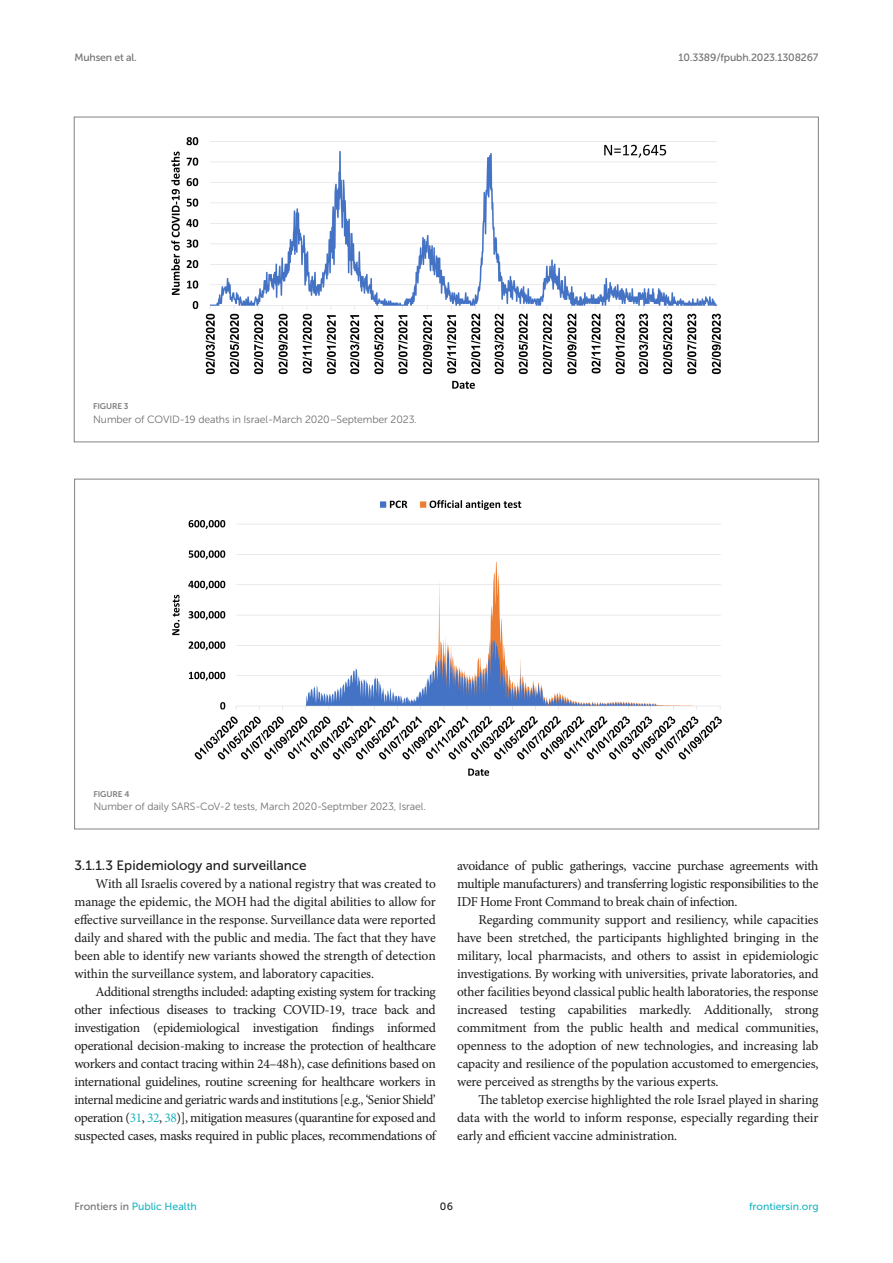
<style>
.page{position:relative;width:893px;height:1263px;background:#fff}
.page>*{position:absolute;margin:0;border:0;box-sizing:border-box;transform-origin:0 0}
.TEXT{font:13.5px/18px "Minion Pro";letter-spacing:-.02em;color:#1b1c1b;text-align:justify}
.TEXT_FLUSH{font:13.5px/18px "Minion Pro";letter-spacing:-.005em;color:#1b1c1b;text-align:justify}
.HEAD_4{font:13.5px "Museo Sans 500";color:#1b1c1b}
.FIG_LEG{font:10.5px "Museo Sans 300";letter-spacing:-.01em;color:#706f70}
.t1{font:10.5px "Museo Sans 500";color:#1db5c3}
.t2{font:10.5px "Museo Sans 500";letter-spacing:-.015em;color:#706f70}
.t3{font:10.5px "Museo Sans 500";color:#1b1c1b}
.FIG_HD{font:8.25px "Museo Sans 700";letter-spacing:-.01em;color:#7e7f7f}
.s1{color:#1db5c3}
.s2{color:#706f70}
</style>
<div class="page">
<img style="left:172px;top:500px;width:550px;height:276px">
<img style="left:171px;top:137px;width:550px;height:252px">
<p class="t2" style="left:74px;top:51px;width:64px">Muhsen et al.</p>
<p class="t2" style="left:679px;top:51px;width:141px">10.3389/fpubh.2023.1308267</p>
<p class="FIG_HD" style="left:93px;top:402px;width:37px">FIGURE 3</p>
<p class="FIG_LEG" style="left:93px;top:414px;width:325px">Number of COVID-19 deaths in Israel-March 2020–September 2023.</p>
<p class="FIG_HD" style="left:94px;top:789px;width:37px">FIGURE 4</p>
<p class="FIG_LEG" style="left:94px;top:801px;width:334px">Number of daily SARS-CoV-2 tests, March 2020-Septmber 2023, Israel.</p>
<p class="HEAD_4" style="left:74px;top:858px;width:234px">3.1.1.3 Epidemiology and surveillance</p>
<p class="TEXT_FLUSH" style="left:74px;top:875px;width:363px;text-indent:21px">With all Israelis covered by a national registry that was created to manage the epidemic, the MOH had the digital abilities to allow for effective surveillance in the response. Surveillance data were reported daily and shared with the public and media. The fact that they have been able to identify new variants showed the strength of detection within the surveillance system, and laboratory capacities.</p>
<p class="TEXT" style="left:74px;top:983px;width:363px;text-indent:21px">Additional strengths included: adapting existing system for tracking other infectious diseases to tracking COVID-19, trace back and investigation (epidemiological investigation findings informed operational decision-making to increase the protection of healthcare workers and contact tracing within 24–48h), case definitions based on international guidelines, routine screening for healthcare workers in internal medicine and geriatric wards and institutions [e.g., ‘Senior Shield’ operation (<span class="s1">31</span>, <span class="s1">32</span>, <span class="s1">38</span>)], mitigation measures (quarantine for exposed and suspected cases, masks required in public places, recommendations of</p>
<p class="TEXT" style="left:457px;top:857px;width:363px">avoidance of public gatherings, vaccine purchase agreements with multiple manufacturers) and transferring logistic responsibilities to the IDF Home Front Command to break chain of infection.</p>
<p class="TEXT" style="left:457px;top:911px;width:363px;text-indent:21px">Regarding community support and resiliency, while capacities have been stretched, the participants highlighted bringing in the military, local pharmacists, and others to assist in epidemiologic investigations. By working with universities, private laboratories, and other facilities beyond classical public health laboratories, the response increased testing capabilities markedly. Additionally, strong commitment from the public health and medical communities, openness to the adoption of new technologies, and increasing lab capacity and resilience of the population accustomed to emergencies, were perceived as strengths by the various experts.</p>
<p class="TEXT" style="left:457px;top:1091px;width:363px;text-indent:21px">The tabletop exercise highlighted the role Israel played in sharing data with the world to inform response, especially regarding their early and efficient vaccine administration.</p>
<p class="t1" style="left:74px;top:1200px;width:124px"><span class="s2">Frontiers in</span> Public Health</p>
<p class="t3" style="left:440px;top:1200px;width:15px">06</p>
<p class="t1" style="left:749px;top:1200px;width:71px">frontiersin.org</p>
</div>
